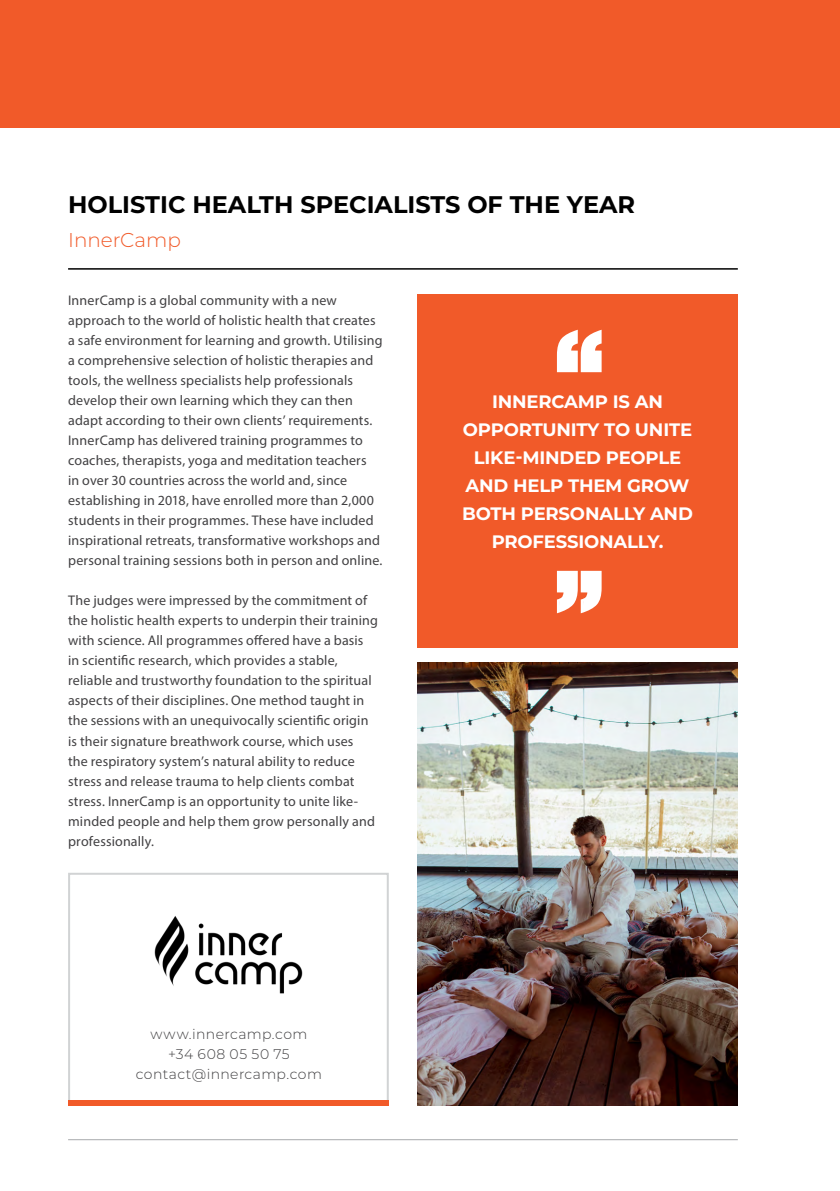
<style>
.page{position:relative;width:840px;height:1191px;background:#fff}
.page>*{position:absolute;margin:0;border:0;box-sizing:border-box;transform-origin:0 0}
.t1{font:700 24px "Montserrat";color:#000}
.t2{font:300 20px "Montserrat";color:#f15a29}
.t3{font:700 18px/28px "Montserrat";letter-spacing:-.01em;color:#fff;text-align:center}
.t4{font:14px/20px "Myriad Pro";letter-spacing:.01em;color:#414042}
.t5{font:300 14px/20px "Montserrat";letter-spacing:.03em;color:#414042;text-align:center}
</style>
<div class="page">
<hr style="left:68px;top:1139px;width:669px;height:1px;background:#a7a9ac">
<div style="left:0;top:0;width:839px;height:128px;background:#f15a29"></div>
<div style="left:417px;top:295px;width:320px;height:353px;background:#f15a29"></div>
<div style="left:68px;top:872px;width:320px;height:234px;border:2px solid #d1d3d4"></div>
<div style="left:68px;top:1100px;width:320px;height:6px;background:#f15a29"></div>
<svg style="left:556px;top:330px;width:45px;height:42px"></svg>
<svg style="left:556px;top:571px;width:45px;height:42px"></svg>
<hr style="left:68px;top:268px;width:669px;height:2px;background:#000">
<img style="left:417px;top:662px;width:320px;height:444px">
<img style="left:154px;top:916px;width:149px;height:78px">
<h1 class="t1" style="left:68px;top:187px;width:568px">HOLISTIC HEALTH SPECIALISTS OF THE YEAR</h1>
<h2 class="t2" style="left:68px;top:227px;width:114px">InnerCamp</h2>
<p class="t4" style="left:68px;top:290px;width:316px">InnerCamp is a global community with a new approach to the world of holistic health that creates a safe environment for learning and growth. Utilising a comprehensive selection of holistic therapies and tools, the wellness specialists help professionals develop their own learning which they can then adapt according to their own clients’ requirements.<br>InnerCamp has delivered training programmes to coaches, therapists, yoga and meditation teachers<br>in over 30 countries across the world and, since establishing in 2018, have enrolled more than 2,000 students in their programmes. These have included inspirational retreats, transformative workshops and personal training sessions both in person and online.</p>
<p class="t4" style="left:68px;top:590px;width:311px">The judges were impressed by the commitment of the holistic health experts to underpin their training with science. All programmes offered have a basis in scientific research, which provides a stable, reliable and trustworthy foundation to the spiritual aspects of their disciplines. One method taught in the sessions with an unequivocally scientific origin is their signature breathwork course, which uses<br>the respiratory system’s natural ability to reduce stress and release trauma to help clients combat stress. InnerCamp is an opportunity to unite like&shy;minded people and help them grow personally and professionally.</p>
<p class="t5" style="left:136px;top:1023px;width:187px">www.innercamp.com<br>+34 608 05 50 75 contact@innercamp.com</p>
<p class="t3" style="left:462px;top:387px;width:232px">INNERCAMP IS AN<br>OPPORTUNITY TO UNITE<br>LIKE-MINDED PEOPLE<br>AND HELP THEM GROW<br>BOTH PERSONALLY AND<br>PROFESSIONALLY.</p>
</div>
